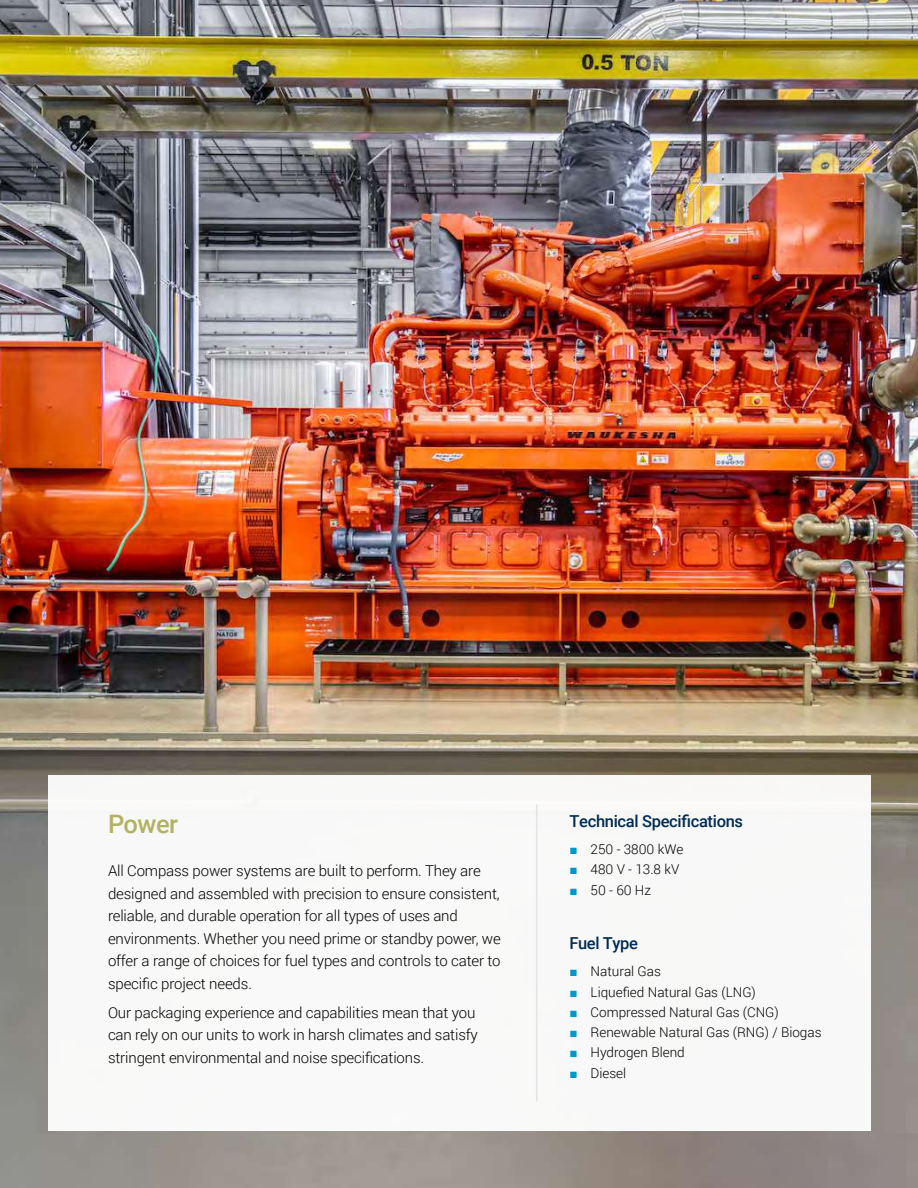
<style>
.page{position:relative;width:918px;height:1188px;background:#fff}
.page>*{position:absolute;margin:0;border:0;box-sizing:border-box;transform-origin:0 0}
.t1{font:500 25.5px "Roboto";letter-spacing:-.02em;color:#b3b264}
.t2{font:500 16.5px "Roboto";letter-spacing:-.02em;color:#002b54}
.t3{font:300 15px/22.5px "Roboto";letter-spacing:-.01em;color:#000}
.t4{font:300 13.5px "Roboto";color:#000}
.s1{font-family:"Arial";font-weight:400;color:#0096ce}
</style>
<div class="page">
<img style="left:0;top:0;width:918px;height:1188px">
<div style="left:48px;top:775px;width:822px;height:356px;background:#f9f8f8"></div>
<hr style="left:536px;top:805px;width:1px;height:297px;background:#e2e3e4">
<h1 class="t1" style="left:108px;top:814px;width:72px">Power</h1>
<p class="t3" style="left:108px;top:861px;width:394px">All Compass power systems are built to perform. They are designed and assembled with precision to ensure consistent, reliable, and durable operation for all types of uses and environments. Whether you need prime or standby power, we offer a range of choices for fuel types and controls to cater to speci昀椀c project needs.</p>
<p class="t3" style="left:108px;top:1003px;width:371px">Our packaging experience and capabilities mean that you can rely on our units to work in harsh climates and satisfy stringent environmental and noise speci昀椀cations.</p>
<p class="t2" style="left:570px;top:810px;width:175px">Technical Speci昀椀cations</p>
<p class="t4" style="left:570px;top:844px;width:115px"><span class="s1">■</span> 250 - 3800 kWe</p>
<p class="t4" style="left:570px;top:864px;width:111px"><span class="s1">■</span> 480 V - 13.8 kV</p>
<p class="t4" style="left:570px;top:884px;width:83px"><span class="s1">■</span> 50 - 60 Hz</p>
<p class="t2" style="left:570px;top:937px;width:70px">Fuel Type</p>
<p class="t4" style="left:570px;top:966px;width:93px"><span class="s1">■</span> Natural Gas</p>
<p class="t4" style="left:570px;top:983px;width:188px"><span class="s1">■</span> Lique昀椀ed Natural Gas (LNG)</p>
<p class="t4" style="left:570px;top:1003px;width:211px"><span class="s1">■</span> Compressed Natural Gas (CNG)</p>
<p class="t4" style="left:570px;top:1023px;width:254px"><span class="s1">■</span> Renewable Natural Gas (RNG) / Biogas</p>
<p class="t4" style="left:570px;top:1043px;width:117px"><span class="s1">■</span> Hydrogen Blend</p>
<p class="t4" style="left:570px;top:1067px;width:58px"><span class="s1">■</span> Diesel</p>
</div>
